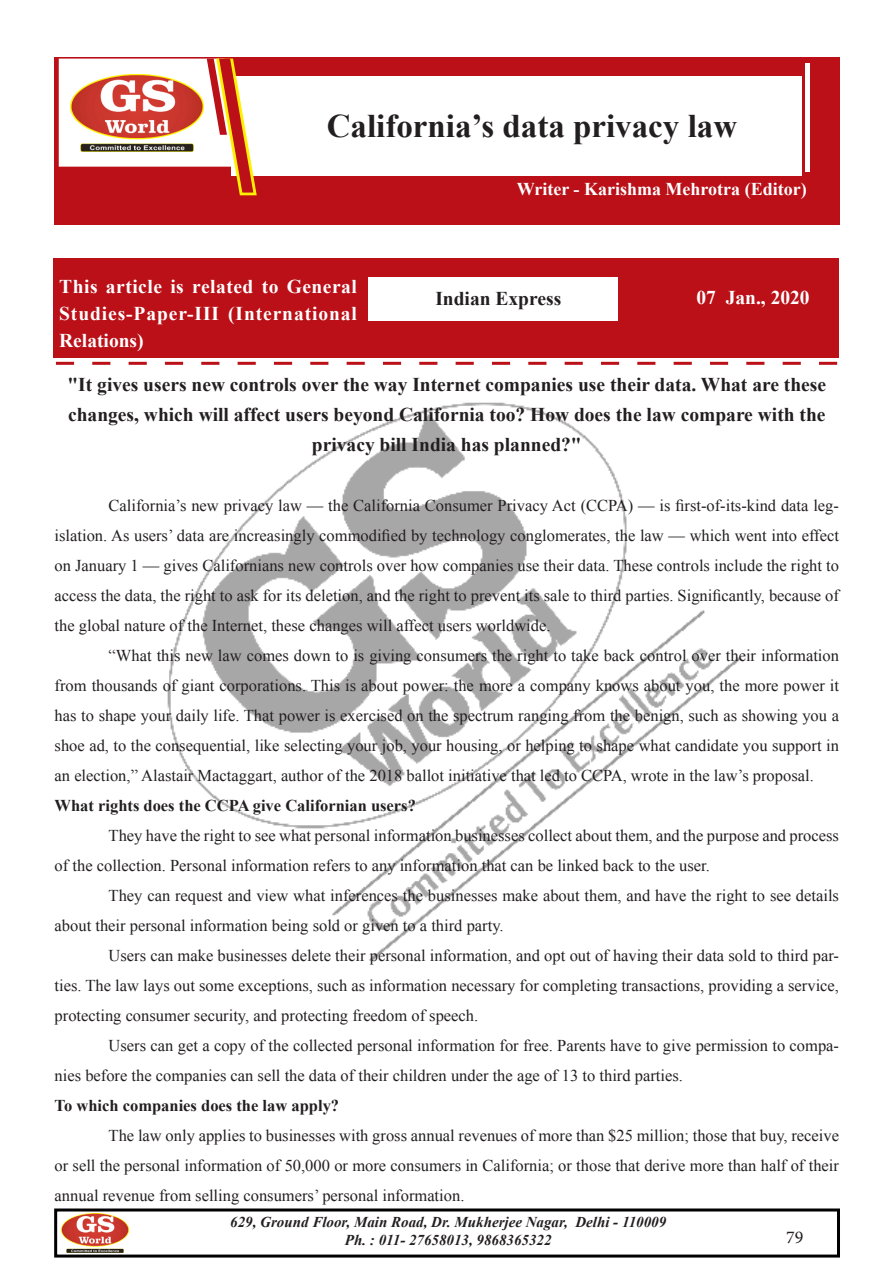
<style>
.page{position:relative;width:893px;height:1263px;background:#fff}
.page>*{position:absolute;margin:0;border:0;box-sizing:border-box;transform-origin:0 0}
.t1{font:700 33px "Times New Roman";color:#231f20}
.t2{font:700 19.5px/30px "Times New Roman";color:#231f20;text-align:center}
.Body_Text{font:700 19.5px/27px "Times New Roman";letter-spacing:.045em;color:#fff;text-align:justify}
.ody_Text{font:700 19.5px "Times New Roman";color:#fff}
.t3{font:700 18px "Times New Roman";color:#fff}
.t4{font:18px "Minion Pro";color:#231f20}
.t5{font:16.5px/30px "Times New Roman";color:#231f20;text-align:justify}
.t6{font:700 16.5px "Times New Roman";color:#231f20}
.t7{font:italic 700 15px/18px "Times New Roman";color:#231f20;text-align:center}
</style>
<div class="page">
<div style="left:54px;top:1208px;width:786px;height:49px;border:3px solid #000"></div>
<img style="left:106px;top:361px;width:687px;height:600px">
<img style="left:62px;top:1213px;width:66px;height:39px">
<svg style="left:56px;top:362px;width:781px;height:3px"></svg>
<div style="left:55px;top:57px;width:785px;height:168px;background:#bb1018"></div>
<div style="left:53px;top:258px;width:785px;height:100px;background:#bb1018"></div>
<div style="left:368px;top:277px;width:249px;height:44px;background:#fff"></div>
<div style="left:232px;top:76px;width:570px;height:100px;background:#fff"></div>
<svg style="left:59px;top:59px;width:198px;height:136px"></svg>
<svg style="left:806px;top:63px;width:4px;height:108px"></svg>
<p class="t1" style="left:327px;top:103px;width:412px">California’s data privacy law</p>
<p class="Body_Text" style="left:59px;top:272px;width:299px">This article is related to General Studies-Paper-III (International Relations)</p>
<p class="t3" style="left:517px;top:176px;width:291px">Writer - Karishma Mehrotra (Editor)</p>
<p class="t2" style="left:435px;top:283px;width:127px">Indian Express</p>
<p class="ody_Text" style="left:696px;top:284px;width:115px">07 Jan., 2020</p>
<p class="t2" style="left:67px;top:369px;width:760px">"It gives users new controls over the way Internet companies use their data. What are these changes, which will affect users beyond California too? How does the law compare with the privacy bill India has planned?"</p>
<p class="t5" style="left:55px;top:490px;width:786px;text-indent:54px">California’s new privacy law — the California Consumer Privacy Act (CCPA) — is first-of-its-kind data leg&shy;islation. As users’ data are increasingly commodified by technology conglomerates, the law — which went into effect on January 1 — gives Californians new controls over how companies use their data. These controls include the right to access the data, the right to ask for its deletion, and the right to prevent its sale to third parties. Significantly, because of the global nature of the Internet, these changes will affect users worldwide.</p>
<p class="t5" style="left:55px;top:640px;width:786px;text-indent:54px">“What this new law comes down to is giving consumers the right to take back control over their information from thousands of giant corporations. This is about power: the more a company knows about you, the more power it has to shape your daily life. That power is exercised on the spectrum ranging from the benign, such as showing you a shoe ad, to the consequential, like selecting your job, your housing, or helping to shape what candidate you support in an election,” Alastair Mactaggart, author of the 2018 ballot initiative that led to CCPA, wrote in the law’s proposal.</p>
<p class="t6" style="left:55px;top:794px;width:363px">What rights does the CCPA give Californian users?</p>
<p class="t5" style="left:55px;top:820px;width:786px;text-indent:54px">They have the right to see what personal information businesses collect about them, and the purpose and process of the collection. Personal information refers to any information that can be linked back to the user.</p>
<p class="t5" style="left:55px;top:880px;width:786px;text-indent:54px">They can request and view what inferences the businesses make about them, and have the right to see details about their personal information being sold or given to a third party.</p>
<p class="t5" style="left:55px;top:940px;width:786px;text-indent:54px">Users can make businesses delete their personal information, and opt out of having their data sold to third par&shy;ties. The law lays out some exceptions, such as information necessary for completing transactions, providing a service, protecting consumer security, and protecting freedom of speech.</p>
<p class="t5" style="left:55px;top:1030px;width:786px;text-indent:54px">Users can get a copy of the collected personal information for free. Parents have to give permission to compa&shy;nies before the companies can sell the data of their children under the age of 13 to third parties.</p>
<p class="t6" style="left:55px;top:1094px;width:286px">To which companies does the law apply?</p>
<p class="t5" style="left:55px;top:1120px;width:786px;text-indent:54px">The law only applies to businesses with gross annual revenues of more than $25 million; those that buy, receive or sell the personal information of 50,000 or more consumers in California; or those that derive more than half of their annual revenue from selling consumers’ personal information.</p>
<p class="t7" style="left:230px;top:1212px;width:437px">629, Ground Floor, Main Road, Dr. Mukherjee Nagar, Delhi - 110009<br>Ph. : 011- 27658013, 9868365322</p>
<p class="t4" style="left:786px;top:1225px;width:19px">79</p>
</div>
